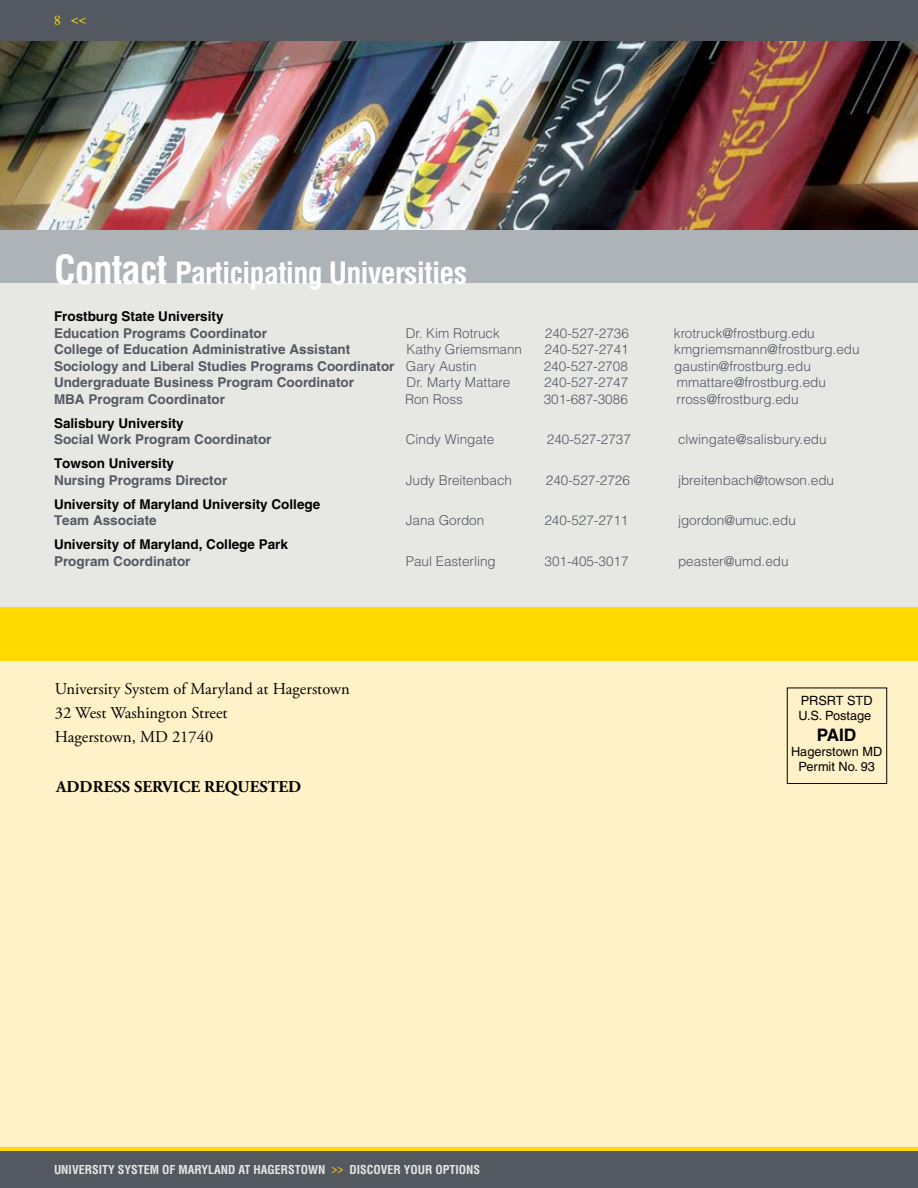
<style>
.page{position:relative;width:918px;height:1188px;background:#fff}
.page>*{position:absolute;margin:0;border:0;box-sizing:border-box;transform-origin:0 0}
.t1{font:700 condensed 30px "Helvetica LT Std";letter-spacing:-.025em;color:#fff}
.t2{font:700 17.25px "Helvetica";color:#000}
.t3{font:16.5px/24px "Adobe Garamond Pro";color:#000}
.t4{font:700 16.5px "Adobe Garamond Pro";color:#000}
.t5{font:300 13.5px "Helvetica";color:#545861}
.t6{font:700 13.5px "Helvetica";color:#545861}
.t7{font:700 13.5px "Helvetica";color:#000}
.t8{font:13.5px "Times";color:#ffd900}
.t9{font:12.75px/15px "Helvetica";color:#000}
.t10{font:700 condensed 12px "Helvetica LT Std";color:#e7e7e4}
.s1{font-size:39px}
.s2{font-weight:300}
.s3{font-family:"Helvetica";font-weight:400;color:#ffd900}
</style>
<div class="page">
<div style="left:0;top:230px;width:918px;height:54px;background:#aeb3b8"></div>
<div style="left:0;top:608px;width:918px;height:54px;background:#ffd900"></div>
<div style="left:0;top:662px;width:918px;height:486px;background:#fff2c8"></div>
<div style="left:787px;top:688px;width:100px;height:96px;border:1px solid #000"></div>
<div style="left:0;top:284px;width:918px;height:324px;background:#e7e7e4"></div>
<img style="left:0;top:40px;width:918px;height:190px">
<div style="left:0;top:1151px;width:918px;height:37px;background:#545861"></div>
<hr style="left:0;top:1148px;width:918px;height:3px;background:#ffd900">
<div style="left:0;top:0;width:918px;height:40px;background:#545861"></div>
<p class="t8" style="left:54px;top:7px;width:34px">8 &lt;&lt;</p>
<h1 class="t1" style="left:54px;top:254px;width:415px"><span class="s1">CONTACT</span> PARTICIPATING UNIVERSITIES</h1>
<p class="t7" style="left:54px;top:308px;width:171px">Frostburg State University</p>
<p class="t6" style="left:54px;top:325px;width:215px">Education Programs Coordinator</p>
<p class="t5" style="left:406px;top:324px;width:96px">Dr. Kim Rotruck</p>
<p class="t5" style="left:545px;top:324px;width:86px">240-527-2736</p>
<p class="t5" style="left:674px;top:324px;width:142px">krotruck@frostburg.edu</p>
<p class="t6" style="left:54px;top:341px;width:298px">College of Education Administrative Assistant</p>
<p class="t5" style="left:407px;top:341px;width:117px">Kathy Griemsmann</p>
<p class="t5" style="left:545px;top:341px;width:86px">240-527-2741</p>
<p class="t5" style="left:674px;top:341px;width:187px">kmgriemsmann@frostburg.edu</p>
<p class="t6" style="left:54px;top:358px;width:424px">Sociology and Liberal Studies Programs Coordinator <span class="s2">Gary Austin</span></p>
<p class="t5" style="left:544px;top:357px;width:86px">240-527-2708</p>
<p class="t5" style="left:674px;top:357px;width:138px">gaustin@frostburg.edu</p>
<p class="t6" style="left:54px;top:374px;width:302px">Undergraduate Business Program Coordinator</p>
<p class="t5" style="left:407px;top:374px;width:105px">Dr. Marty Mattare</p>
<p class="t5" style="left:544px;top:374px;width:86px">240-527-2747</p>
<p class="t5" style="left:677px;top:374px;width:151px">mmattare@frostburg.edu</p>
<p class="t6" style="left:54px;top:391px;width:173px">MBA Program Coordinator</p>
<p class="t5" style="left:405px;top:390px;width:59px">Ron Ross</p>
<p class="t5" style="left:544px;top:390px;width:86px">301-687-3086</p>
<p class="t5" style="left:677px;top:390px;width:124px">rross@frostburg.edu</p>
<p class="t7" style="left:54px;top:415px;width:131px">Salisbury University</p>
<p class="t6" style="left:54px;top:431px;width:219px">Social Work Program Coordinator</p>
<p class="t5" style="left:406px;top:431px;width:90px">Cindy Wingate</p>
<p class="t5" style="left:547px;top:431px;width:86px">240-527-2737</p>
<p class="t5" style="left:678px;top:431px;width:150px">clwingate@salisbury.edu</p>
<p class="t7" style="left:54px;top:455px;width:122px">Towson University</p>
<p class="t6" style="left:54px;top:472px;width:175px">Nursing Programs Director</p>
<p class="t5" style="left:406px;top:471px;width:108px">Judy Breitenbach</p>
<p class="t5" style="left:546px;top:471px;width:86px">240-527-2726</p>
<p class="t5" style="left:678px;top:471px;width:158px">jbreitenbach@towson.edu</p>
<p class="t7" style="left:54px;top:496px;width:268px">University of Maryland University College</p>
<p class="t6" style="left:54px;top:512px;width:104px">Team Associate</p>
<p class="t5" style="left:406px;top:512px;width:80px">Jana Gordon</p>
<p class="t5" style="left:544px;top:512px;width:86px">240-527-2711</p>
<p class="t5" style="left:678px;top:512px;width:119px">jgordon@umuc.edu</p>
<p class="t7" style="left:54px;top:536px;width:236px">University of Maryland, College Park</p>
<p class="t6" style="left:54px;top:553px;width:138px">Program Coordinator</p>
<p class="t5" style="left:406px;top:552px;width:92px">Paul Easterling</p>
<p class="t5" style="left:545px;top:552px;width:86px">301-405-3017</p>
<p class="t5" style="left:678px;top:552px;width:112px">peaster@umd.edu</p>
<p class="t3" style="left:55px;top:677px;width:297px">University System of Maryland at Hagerstown<br>32 West Washington Street<br>Hagerstown, MD 21740</p>
<p class="t4" style="left:56px;top:778px;width:247px">ADDRESS SERVICE REQUESTED</p>
<p class="t10" style="left:54px;top:1162px;width:428px">UNIVERSITY SYSTEM OF MARYLAND AT HAGERSTOWN <span class="s3">&gt;&gt;</span> DISCOVER YOUR OPTIONS</p>
<p class="t9" style="left:798px;top:693px;width:76px">PRSRT STD<br>U.S. Postage</p>
<p class="t2" style="left:817px;top:725px;width:41px">PAID</p>
<p class="t9" style="left:791px;top:744px;width:93px;text-align:center">Hagerstown MD<br>Permit No. 93</p>
</div>
